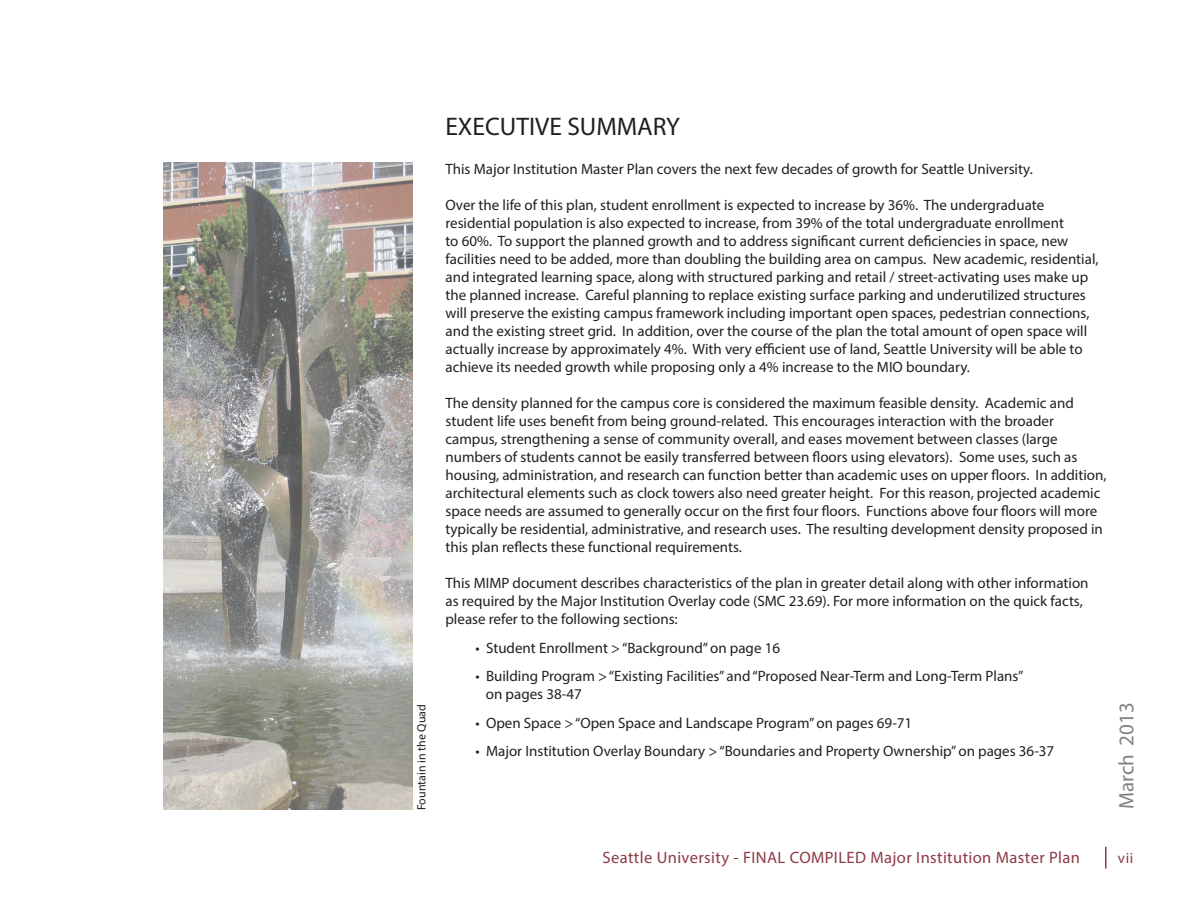
<style>
.page{position:relative;width:1188px;height:918px;background:#fff}
.page>*{position:absolute;margin:0;border:0;box-sizing:border-box;transform-origin:0 0}
.t1{font:25.5px "Myriad Pro";color:#231f20}
.t2{font:21px "Myriad Pro";color:#808080}
.t3{font:16.5px "Myriad Pro";letter-spacing:.025em;color:#8d3a43}
.t4{font:15px/18px "Myriad Pro";color:#231f20}
.t5{font:15px "Myriad Pro";color:#8d3a43}
.t6{font:12px "Myriad Pro";color:#231f20}
</style>
<div class="page">
<img style="left:163px;top:162px;width:249px;height:648px">
<hr style="left:1105px;top:847px;width:2px;height:22px;background:#8d3a43">
<p class="t6" style="left:414px;top:810px;width:107px;rotate:-90deg">Fountain in the Quad</p>
<p class="t1" style="left:445px;top:110px;width:236px">EXECUTIVE SUMMARY</p>
<p class="t4" style="left:445px;top:160px;width:589px">This Major Institution Master Plan covers the next few decades of growth for Seattle University.</p>
<p class="t4" style="left:445px;top:196px;width:655px">Over the life of this plan, student enrollment is expected to increase by 36%. The undergraduate residential population is also expected to increase, from 39% of the total undergraduate enrollment<br>to 60%. To support the planned growth and to address significant current deficiencies in space, new facilities need to be added, more than doubling the building area on campus. New academic, residential, and integrated learning space, along with structured parking and retail / street-activating uses make up the planned increase. Careful planning to replace existing surface parking and underutilized structures will preserve the existing campus framework including important open spaces, pedestrian connections, and the existing street grid. In addition, over the course of the plan the total amount of open space will actually increase by approximately 4%. With very efficient use of land, Seattle University will be able to achieve its needed growth while proposing only a 4% increase to the MIO boundary.</p>
<p class="t4" style="left:445px;top:394px;width:663px">The density planned for the campus core is considered the maximum feasible density. Academic and student life uses benefit from being ground-related. This encourages interaction with the broader campus, strengthening a sense of community overall, and eases movement between classes (large numbers of students cannot be easily transferred between floors using elevators). Some uses, such as housing, administration, and research can function better than academic uses on upper floors. In addition, architectural elements such as clock towers also need greater height. For this reason, projected academic space needs are assumed to generally occur on the first four floors. Functions above four floors will more typically be residential, administrative, and research uses. The resulting development density proposed in this plan reflects these functional requirements.</p>
<p class="t4" style="left:445px;top:574px;width:645px">This MIMP document describes characteristics of the plan in greater detail along with other information as required by the Major Institution Overlay code (SMC 23.69). For more information on the quick facts, please refer to the following sections:</p>
<p class="t4" style="left:475px;top:638px;width:306px">• Student Enrollment &gt; “Background” on page 16</p>
<p class="t4" style="left:486px;top:667px;width:539px;text-indent:-10px">• Building Program &gt; “Existing Facilities” and “Proposed Near-Term and Long-Term Plans” on pages 38-47</p>
<p class="t4" style="left:475px;top:713px;width:438px">• Open Space &gt; “Open Space and Landscape Program” on pages 69-71</p>
<p class="t4" style="left:475px;top:742px;width:580px">• Major Institution Overlay Boundary &gt; “Boundaries and Property Ownership” on pages 36-37</p>
<h2 class="t2" style="left:1113px;top:809px;width:108px;rotate:-90deg">March 2013</h2>
<p class="t3" style="left:602px;top:847px;width:479px">Seattle University - FINAL COMPILED Major Institution Master Plan</p>
<p class="t5" style="left:1118px;top:849px;width:17px">vii</p>
</div>
